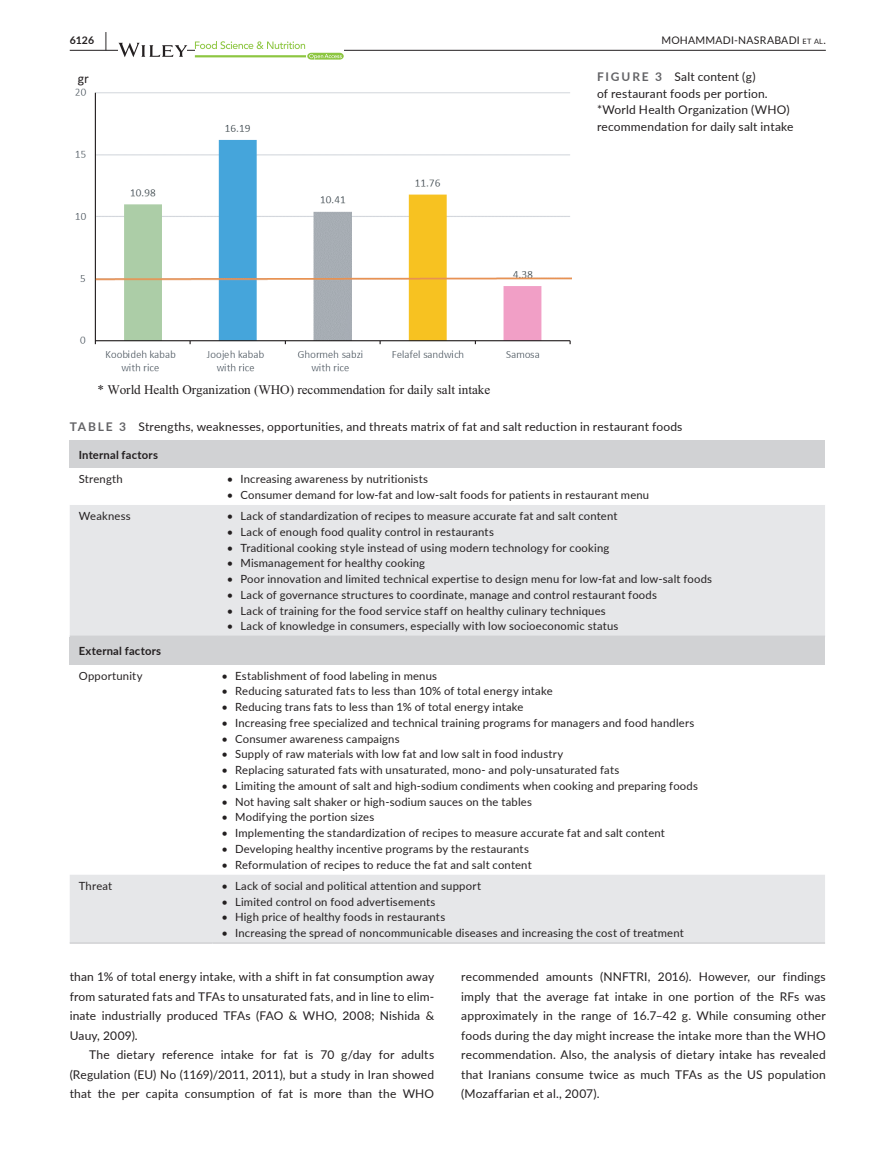
<style>
.page{position:relative;width:893px;height:1174px;background:#fff}
.page>*{position:absolute;margin:0;border:0;box-sizing:border-box;transform-origin:0 0}
.t1{font:13.5px "Calibri";color:#231f20}
.t2{font:13.2px "Times New Roman";color:#231f20}
.t3{font:12px/19.5px "Lato";letter-spacing:.015em;color:#231f20;text-align:justify}
.t4{font:11.25px "Lato";letter-spacing:.015em;color:#231f20}
.t5{font:700 11.25px "Lato";letter-spacing:.02em;color:#231f20}
.t6{font:10.5px "Lato";letter-spacing:.02em;color:#231f20}
.t7{font:700 10.5px "Lato";color:#231f20}
.s1{font-size:19.5px}
.s2{font-size:7.35px}
.s3{font-weight:700;color:#636366}
</style>
<div class="page">
<hr style="left:70px;top:50px;width:756px;height:1px;background:#231f20">
<svg style="left:118px;top:43px;width:69px;height:14px"></svg>
<svg style="left:195px;top:41px;width:149px;height:19px"></svg>
<img style="left:75px;top:88px;width:496px;height:284px">
<div style="left:70px;top:440px;width:755px;height:28px;background:#d1d2d4"></div>
<div style="left:70px;top:505px;width:755px;height:130px;background:#e6e7e9"></div>
<hr style="left:70px;top:635px;width:148px;height:2px;background:#d1d2d4">
<hr style="left:218px;top:635px;width:607px;height:2px;background:#d1d2d4">
<div style="left:70px;top:637px;width:755px;height:27px;background:#d1d2d4"></div>
<div style="left:70px;top:875px;width:755px;height:67px;background:#e6e7e9"></div>
<hr style="left:70px;top:942px;width:143px;height:1px;background:#d1d2d4">
<hr style="left:213px;top:942px;width:612px;height:1px;background:#d1d2d4">
<p class="t7" style="left:70px;top:33px;width:39px">6126 <span class="s1">|</span></p>
<p class="t6" style="left:661px;top:33px;width:166px">MOHAMMADI-NASRABADI <span class="s2">et al</span>.</p>
<p class="t1" style="left:78px;top:70px;width:13px">gr</p>
<p class="t2" style="left:98px;top:381px;width:394px">* World Health Organization (WHO) recommendation for daily salt intake</p>
<p class="t3" style="left:597px;top:68px;width:198px;line-height:16.5px;text-align:left"><span class="s3">FIGURE 3</span> Salt content (g)<br>of restaurant foods per portion. *World Health Organization (WHO) recommendation for daily salt intake</p>
<p class="t3" style="left:70px;top:416px;width:614px"><span class="s3">TABLE 3</span> Strengths, weaknesses, opportunities, and threats matrix of fat and salt reduction in restaurant foods</p>
<p class="t5" style="left:79px;top:446px;width:81px">Internal factors</p>
<p class="t4" style="left:79px;top:471px;width:46px">Strength</p>
<p class="t4" style="left:227px;top:471px;width:203px">• Increasing awareness by nutritionists</p>
<p class="t4" style="left:227px;top:487px;width:424px">• Consumer demand for low-fat and low-salt foods for patients in restaurant menu</p>
<p class="t4" style="left:79px;top:508px;width:53px">Weakness</p>
<p class="t4" style="left:227px;top:508px;width:392px">• Lack of standardization of recipes to measure accurate fat and salt content</p>
<p class="t4" style="left:227px;top:523px;width:268px">• Lack of enough food quality control in restaurants</p>
<p class="t4" style="left:227px;top:539px;width:384px">• Traditional cooking style instead of using modern technology for cooking</p>
<p class="t4" style="left:227px;top:555px;width:200px">• Mismanagement for healthy cooking</p>
<p class="t4" style="left:227px;top:571px;width:487px">• Poor innovation and limited technical expertise to design menu for low-fat and low-salt foods</p>
<p class="t4" style="left:227px;top:586px;width:431px">• Lack of governance structures to coordinate, manage and control restaurant foods</p>
<p class="t4" style="left:227px;top:602px;width:380px">• Lack of training for the food service staff on healthy culinary techniques</p>
<p class="t4" style="left:227px;top:618px;width:393px">• Lack of knowledge in consumers, especially with low socioeconomic status</p>
<p class="t5" style="left:79px;top:643px;width:84px">External factors</p>
<p class="t4" style="left:79px;top:667px;width:65px">Opportunity</p>
<p class="t4" style="left:222px;top:667px;width:217px">• Establishment of food labeling in menus</p>
<p class="t4" style="left:222px;top:683px;width:333px">• Reducing saturated fats to less than 10% of total energy intake</p>
<p class="t4" style="left:222px;top:699px;width:303px">• Reducing trans fats to less than 1% of total energy intake</p>
<p class="t4" style="left:222px;top:714px;width:474px">• Increasing free specialized and technical training programs for managers and food handlers</p>
<p class="t4" style="left:222px;top:730px;width:179px">• Consumer awareness campaigns</p>
<p class="t4" style="left:222px;top:746px;width:343px">• Supply of raw materials with low fat and low salt in food industry</p>
<p class="t4" style="left:222px;top:762px;width:399px">• Replacing saturated fats with unsaturated, mono- and poly-unsaturated fats</p>
<p class="t4" style="left:222px;top:777px;width:478px">• Limiting the amount of salt and high-sodium condiments when cooking and preparing foods</p>
<p class="t4" style="left:222px;top:793px;width:312px">• Not having salt shaker or high-sodium sauces on the tables</p>
<p class="t4" style="left:222px;top:809px;width:154px">• Modifying the portion sizes</p>
<p class="t4" style="left:222px;top:825px;width:445px">• Implementing the standardization of recipes to measure accurate fat and salt content</p>
<p class="t4" style="left:222px;top:840px;width:309px">• Developing healthy incentive programs by the restaurants</p>
<p class="t4" style="left:222px;top:856px;width:312px">• Reformulation of recipes to reduce the fat and salt content</p>
<p class="t4" style="left:79px;top:877px;width:35px">Threat</p>
<p class="t4" style="left:222px;top:877px;width:261px">• Lack of social and political attention and support</p>
<p class="t4" style="left:222px;top:893px;width:215px">• Limited control on food advertisements</p>
<p class="t4" style="left:222px;top:909px;width:225px">• High price of healthy foods in restaurants</p>
<p class="t4" style="left:222px;top:925px;width:464px">• Increasing the spread of noncommunicable diseases and increasing the cost of treatment</p>
<p class="t3" style="left:70px;top:966px;width:366px">than 1% of total energy intake, with a shift in fat consumption away from saturated fats and TFAs to unsaturated fats, and in line to elim&shy;inate industrially produced TFAs (FAO &amp; WHO, 2008; Nishida &amp; Uauy, 2009).</p>
<p class="t3" style="left:70px;top:1044px;width:366px;text-indent:20px">The dietary reference intake for fat is 70 g/day for adults (Regulation (EU) No (1169)/2011, 2011), but a study in Iran showed that the per capita consumption of fat is more than the WHO</p>
<p class="t3" style="left:461px;top:966px;width:366px">recommended amounts (NNFTRI, 2016). However, our findings imply that the average fat intake in one portion of the RFs was approximately in the range of 16.7–42 g. While consuming other foods during the day might increase the intake more than the WHO recommendation. Also, the analysis of dietary intake has revealed that Iranians consume twice as much TFAs as the US population (Mozaffarian et al., 2007).</p>
</div>
